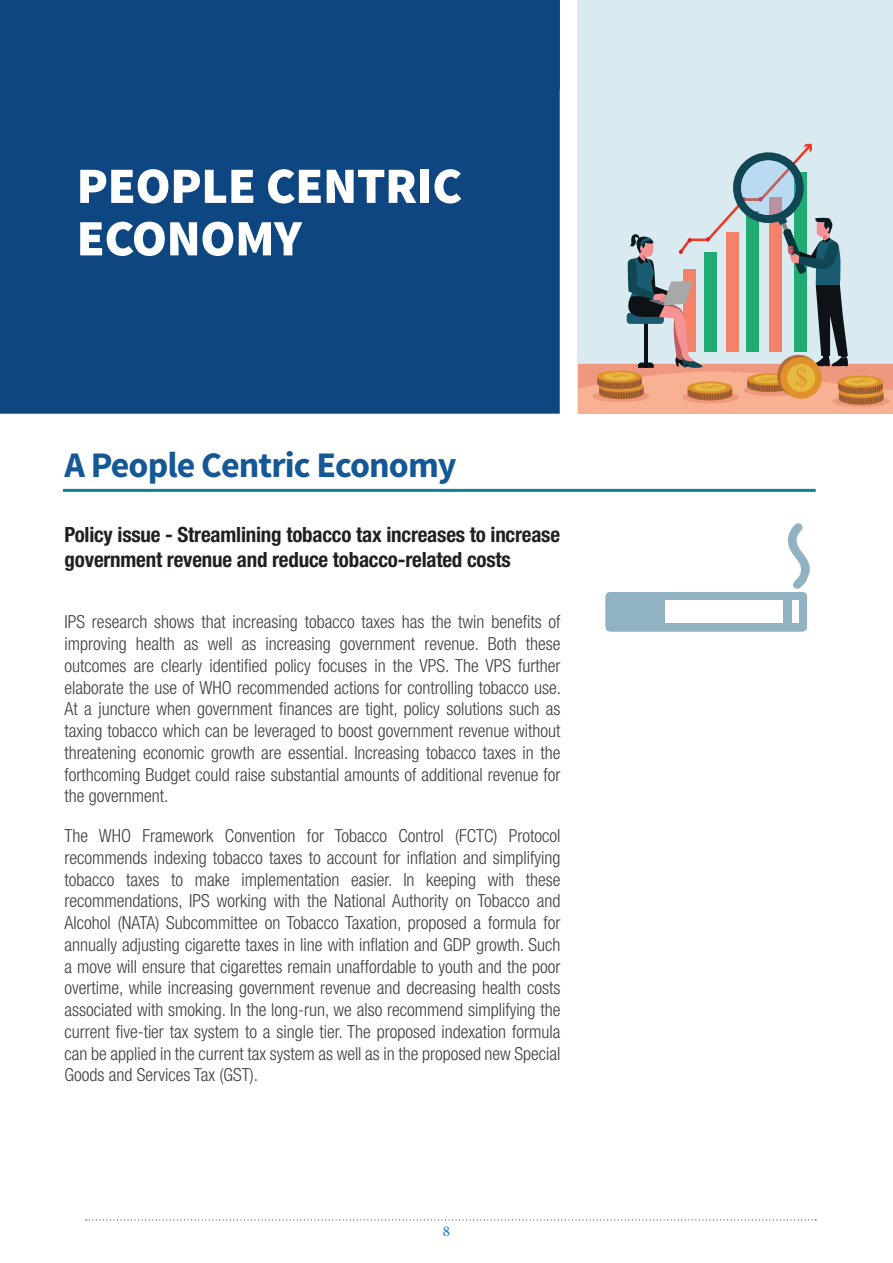
<style>
.page{position:relative;width:893px;height:1263px;background:#fff}
.page>*{position:absolute;margin:0;border:0;box-sizing:border-box;transform-origin:0 0}
.t1{font:900 51px/52.5px "Source Sans Pro";letter-spacing:-.01em;color:#fff}
.t2{font:700 36px "Source Sans Pro";letter-spacing:-.025em;color:#145895}
.t3{font:700 condensed 21px/25.2px "Helvetica Neue LT Pro";letter-spacing:-.01em;color:#231f20}
.t4{font:300 condensed 18px/21.8px "Helvetica Neue LT Pro";color:#3e3e3f;text-align:justify}
.t5{font:15px "Minion Pro";color:#1074bc}
</style>
<div class="page">
<svg style="left:86px;top:1219px;width:730px;height:1px"></svg>
<div style="left:0;top:0;width:560px;height:414px;background:#0d4680"></div>
<div style="left:577px;top:0;width:316px;height:413px;background:#d9eaf1"></div>
<hr style="left:63px;top:489px;width:753px;height:3px;background:#0f819b">
<svg style="left:606px;top:523px;width:204px;height:108px"></svg>
<div style="left:666px;top:600px;width:117px;height:23px;background:#fff"></div>
<div style="left:792px;top:600px;width:6px;height:23px;background:#fff"></div>
<div style="left:578px;top:364px;width:315px;height:49px;background:#f9b193"></div>
<div style="left:833px;top:395px;width:56px;height:12px;background:#ee997f;border-radius:50%"></div>
<svg style="left:578px;top:144px;width:315px;height:261px"></svg>
<h1 class="t1" style="left:77px;top:162px;width:387px">PEOPLE CENTRIC<br>ECONOMY</h1>
<h2 class="t2" style="left:65px;top:442px;width:394px">A People Centric Economy</h2>
<p class="t3" style="left:65px;top:521px;width:497px">Policy issue - Streamlining tobacco tax increases to increase government revenue and reduce tobacco-related costs</p>
<p class="t4" style="left:65px;top:611px;width:498px">IPS research shows that increasing tobacco taxes has the twin benefits of improving health as well as increasing government revenue. Both these outcomes are clearly identified policy focuses in the VPS. The VPS further elaborate the use of WHO recommended actions for controlling tobacco use.<br>At a juncture when government finances are tight, policy solutions such as taxing tobacco which can be leveraged to boost government revenue without threatening economic growth are essential. Increasing tobacco taxes in the forthcoming Budget could raise substantial amounts of additional revenue for the government.</p>
<p class="t4" style="left:65px;top:825px;width:497px">The WHO Framework Convention for Tobacco Control (FCTC) Protocol recommends indexing tobacco taxes to account for inflation and simplifying tobacco taxes to make implementation easier. In keeping with these recommendations, IPS working with the National Authority on Tobacco and Alcohol (NATA) Subcommittee on Tobacco Taxation, proposed a formula for annually adjusting cigarette taxes in line with inflation and GDP growth. Such a move will ensure that cigarettes remain unaffordable to youth and the poor overtime, while increasing government revenue and decreasing health costs associated with smoking. In the long-run, we also recommend simplifying the current five-tier tax system to a single tier. The proposed indexation formula can be applied in the current tax system as well as in the proposed new Special Goods and Services Tax (GST).</p>
<p class="t5" style="left:443px;top:1221px;width:9px">8</p>
</div>
